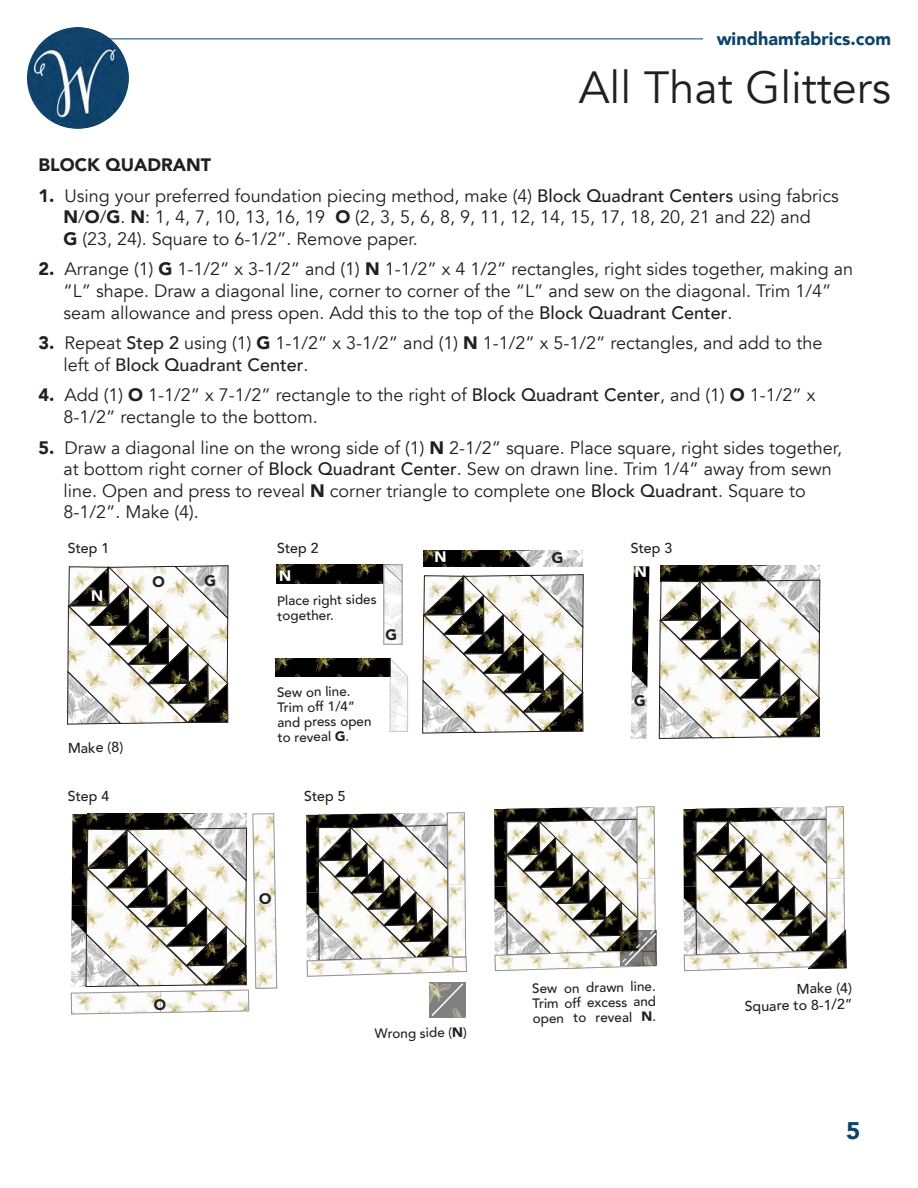
<style>
.page{position:relative;width:918px;height:1188px;background:#fff}
.page>*{position:absolute;margin:0;border:0;box-sizing:border-box;transform-origin:0 0}
.t1{font:45px "Avenir";color:#231f20}
.t2{font:900 24px "Avenir";color:#0d426a}
.t3{font:18px/21.6px "Avenir";color:#231f20}
.t4{font:900 18px "Avenir";color:#0d426a}
.t5{font:900 18px "Avenir";color:#231f20}
.t6{font:500 14.25px "Avenir";color:#231f20}
.t7{font:500 13.5px/15px "Avenir";color:#231f20}
.s1{font-weight:900}
.s2{font-weight:500}
</style>
<div class="page">
<img style="left:27px;top:27px;width:102px;height:102px;border-radius:51px">
<hr style="left:109px;top:39px;width:594px;height:1px;background:#0d426a">
<img style="left:632px;top:566px;width:17px;height:122px">
<img style="left:631px;top:671px;width:16px;height:68px">
<img style="left:661px;top:566px;width:91px;height:14px">
<img style="left:752px;top:566px;width:68px;height:14px">
<svg style="left:659px;top:580px;width:161px;height:159px"></svg>
<img style="left:683px;top:809px;width:1px;height:104px">
<svg style="left:684px;top:807px;width:162px;height:164px"></svg>
<img style="left:306px;top:815px;width:1px;height:146px">
<div style="left:453px;top:957px;width:14px;height:15px;border:1px solid #939598"></div>
<svg style="left:307px;top:813px;width:159px;height:163px"></svg>
<svg style="left:430px;top:982px;width:35px;height:36px"></svg>
<img style="left:494px;top:809px;width:1px;height:146px">
<svg style="left:495px;top:807px;width:162px;height:164px"></svg>
<img style="left:424px;top:550px;width:91px;height:16px">
<img style="left:515px;top:550px;width:68px;height:16px">
<svg style="left:423px;top:575px;width:160px;height:158px"></svg>
<img style="left:275px;top:658px;width:115px;height:19px">
<img style="left:392px;top:679px;width:14px;height:51px">
<div style="left:390px;top:677px;width:18px;height:55px;border:1px solid #939598"></div>
<svg style="left:390px;top:658px;width:18px;height:19px"></svg>
<img style="left:277px;top:565px;width:106px;height:18px">
<img style="left:386px;top:583px;width:14px;height:59px">
<div style="left:384px;top:565px;width:18px;height:79px;border:1px solid #939598"></div>
<svg style="left:383px;top:565px;width:20px;height:18px"></svg>
<svg style="left:67px;top:566px;width:161px;height:158px"></svg>
<svg style="left:636px;top:566px;width:10px;height:11px"></svg>
<svg style="left:634px;top:695px;width:11px;height:11px"></svg>
<svg style="left:71px;top:813px;width:206px;height:201px"></svg>
<svg style="left:435px;top:552px;width:11px;height:10px"></svg>
<svg style="left:552px;top:552px;width:10px;height:11px"></svg>
<svg style="left:280px;top:570px;width:10px;height:11px"></svg>
<svg style="left:386px;top:629px;width:10px;height:11px"></svg>
<p class="t4" style="left:717px;top:23px;width:176px">windhamfabrics.com</p>
<h1 class="t1" style="left:579px;top:61px;width:314px">All That Glitters</h1>
<p class="t5" style="left:39px;top:149px;width:174px">BLOCK QUADRANT</p>
<p class="t3" style="left:64px;top:185px;width:777px;text-indent:-25px"><span class="s1">1.</span> Using your preferred foundation piecing method, make (4) <span class="s2">Block Quadrant Centers</span> using fabrics<br><span class="s1">N</span>/<span class="s1">O</span>/<span class="s1">G</span>. <span class="s1">N</span>: 1, 4, 7, 10, 13, 16, 19 <span class="s1">O</span> (2, 3, 5, 6, 8, 9, 11, 12, 14, 15, 17, 18, 20, 21 and 22) and<br><span class="s1">G</span> (23, 24). Square to 6-1/2”. Remove paper.</p>
<p class="t3" style="left:64px;top:259px;width:791px;text-indent:-25px"><span class="s1">2.</span> Arrange (1) <span class="s1">G</span> 1-1/2” x 3-1/2” and (1) <span class="s1">N</span> 1-1/2” x 4 1/2” rectangles, right sides together, making an “L” shape. Draw a diagonal line, corner to corner of the “L” and sew on the diagonal. Trim 1/4” seam allowance and press open. Add this to the top of the <span class="s2">Block Quadrant Center</span>.</p>
<p class="t3" style="left:64px;top:333px;width:760px;text-indent:-25px"><span class="s1">3.</span> Repeat <span class="s2">Step 2</span> using (1) <span class="s1">G</span> 1-1/2” x 3-1/2” and (1) <span class="s1">N</span> 1-1/2” x 5-1/2” rectangles, and add to the left of <span class="s2">Block Quadrant Center</span>.</p>
<p class="t3" style="left:64px;top:385px;width:754px;text-indent:-25px"><span class="s1">4.</span> Add (1) <span class="s1">O</span> 1-1/2” x 7-1/2” rectangle to the right of <span class="s2">Block Quadrant Center</span>, and (1) <span class="s1">O</span> 1-1/2” x<br>8-1/2” rectangle to the bottom.</p>
<p class="t3" style="left:39px;top:437px;width:805px"><span class="s1">5.</span> Draw a diagonal line on the wrong side of (1) <span class="s1">N</span> 2-1/2” square. Place square, right sides together,</p>
<p class="t3" style="left:64px;top:459px;width:770px">at bottom right corner of <span class="s2">Block Quadrant Center</span>. Sew on drawn line. Trim 1/4” away from sewn line. Open and press to reveal <span class="s1">N</span> corner triangle to complete one <span class="s2">Block Quadrant</span>. Square to<br>8-1/2”. Make (4).</p>
<p class="t6" style="left:67px;top:536px;width:43px;rotate:-1deg">Step 1</p>
<p class="t6" style="left:277px;top:536px;width:43px;rotate:-1deg">Step 2</p>
<p class="t6" style="left:630px;top:536px;width:43px;rotate:-1deg">Step 3</p>
<p class="t6" style="left:68px;top:736px;width:57px;rotate:-1deg">Make (8)</p>
<p class="t6" style="left:67px;top:784px;width:43px;rotate:-1deg">Step 4</p>
<p class="t7" style="left:277px;top:593px;width:101px;rotate:-1deg">Place right sides together.</p>
<p class="t7" style="left:277px;top:684px;width:96px;rotate:-1deg">Sew on line.<br>Trim off 1/4” and press open to reveal <span class="s1">G</span>.</p>
<p class="t6" style="left:304px;top:784px;width:43px;rotate:-1deg">Step 5</p>
<p class="t7" style="left:375px;top:1025px;width:94px;rotate:-1deg">Wrong side (<span class="s1">N</span>)</p>
<p class="t7" style="left:532px;top:980px;width:125px;text-align:justify;rotate:-1deg">Sew on drawn line.<br>Trim off excess and open to reveal <span class="s1">N</span>.</p>
<p class="t6" style="left:796px;top:976px;width:57px;rotate:-1deg">Make (4)</p>
<p class="t6" style="left:744px;top:994px;width:109px;rotate:-1deg">Square to 8-1/2”</p>
<h2 class="t2" style="left:846px;top:1110px;width:16px">5</h2>
</div>
